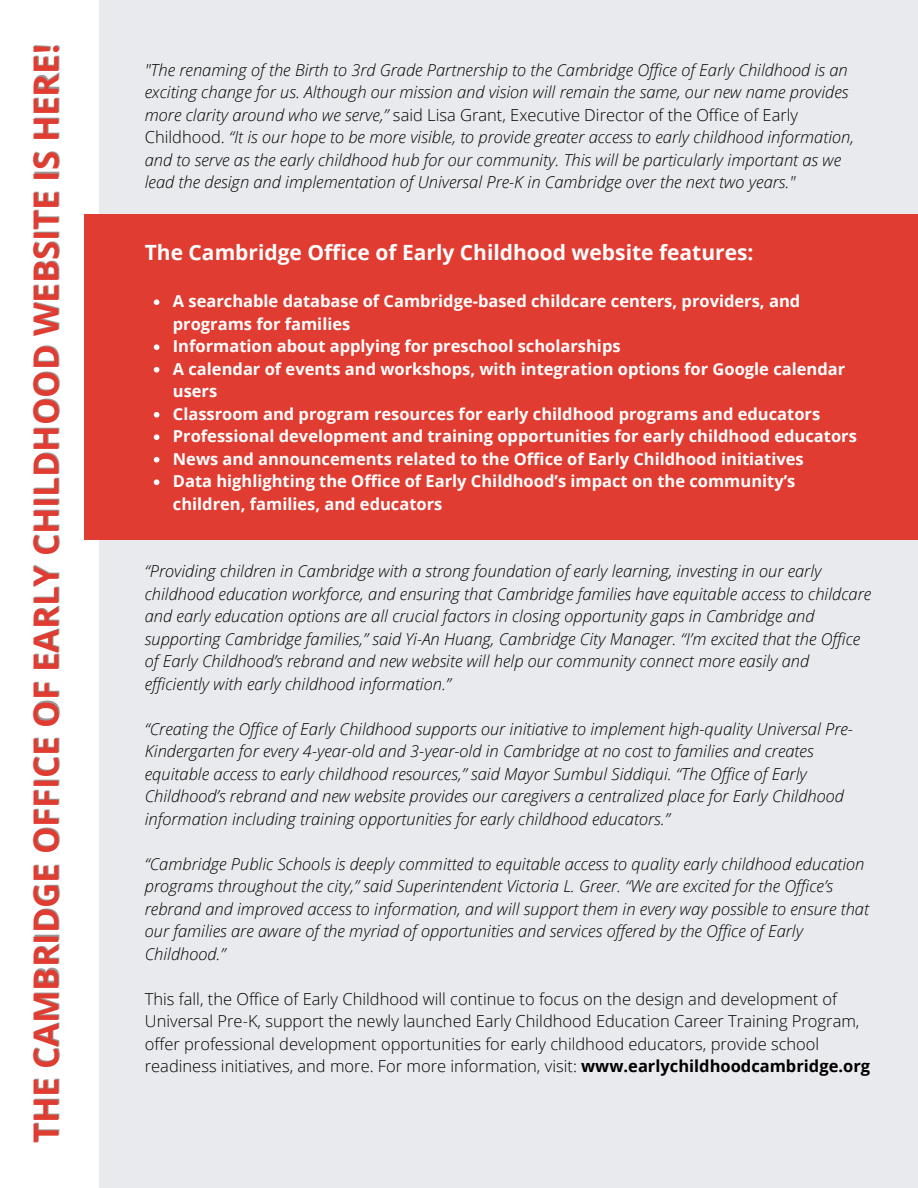
<style>
.page{position:relative;width:918px;height:1188px;background:#fff}
.page>*{position:absolute;margin:0;border:0;box-sizing:border-box;transform-origin:0 0}
.t1{font:700 34.5px "Open Sans";color:#e03c31}
.t2{font:700 21px "Open Sans";color:#fff}
.t3{font:italic 300 16.5px/22.5px "Open Sans";color:#000}
.t4{font:700 16.5px/22.5px "Open Sans";color:#fff}
.t5{font:300 16.5px/22.5px "Open Sans";color:#000}
.s1{font-style:normal}
.s2{font-weight:700}
</style>
<div class="page">
<div style="left:99px;top:0;width:819px;height:1188px;background:#e9eaed"></div>
<div style="left:84px;top:215px;width:834px;height:325px;background:#e03c31"></div>
<svg style="left:154px;top:299px;width:5px;height:6px"></svg>
<svg style="left:154px;top:344px;width:5px;height:6px"></svg>
<svg style="left:154px;top:367px;width:5px;height:6px"></svg>
<svg style="left:154px;top:412px;width:5px;height:6px"></svg>
<svg style="left:154px;top:434px;width:5px;height:6px"></svg>
<svg style="left:154px;top:457px;width:5px;height:6px"></svg>
<svg style="left:154px;top:479px;width:5px;height:6px"></svg>
<h1 class="t1" style="left:22px;top:1143px;width:1100px;rotate:-90deg">THE CAMBRIDGE OFFICE OF EARLY CHILDHOOD WEBSITE IS HERE!</h1>
<p class="t3" style="left:145px;top:58px;width:711px">"The renaming of the Birth to 3rd Grade Partnership to the Cambridge Office of Early Childhood is an exciting change for us. Although our mission and vision will remain the same, our new name provides more clarity around who we serve,” <span class="s1">said Lisa Grant, Executive Director of the Office of Early Childhood.</span> “It is our hope to be more visible, to provide greater access to early childhood information, and to serve as the early childhood hub for our community. This will be particularly important as we lead the design and implementation of Universal Pre-K in Cambridge over the next two years."</p>
<p class="t2" style="left:145px;top:238px;width:610px">The Cambridge Office of Early Childhood website features:</p>
<p class="t4" style="left:173px;top:290px;width:686px">A searchable database of Cambridge-based childcare centers, providers, and programs for families<br>Information about applying for preschool scholarships<br>A calendar of events and workshops, with integration options for Google calendar users<br>Classroom and program resources for early childhood programs and educators Professional development and training opportunities for early childhood educators News and announcements related to the Office of Early Childhood initiatives<br>Data highlighting the Office of Early Childhood’s impact on the community’s children, families, and educators</p>
<p class="t3" style="left:145px;top:560px;width:728px">“Providing children in Cambridge with a strong foundation of early learning, investing in our early childhood education workforce, and ensuring that Cambridge families have equitable access to childcare and early education options are all crucial factors in closing opportunity gaps in Cambridge and supporting Cambridge families,” said Yi-An Huang, Cambridge City Manager. “I’m excited that the Office of Early Childhood’s rebrand and new website will help our community connect more easily and efficiently with early childhood information.”</p>
<p class="t3" style="left:145px;top:717px;width:710px">“Creating the Office of Early Childhood supports our initiative to implement high-quality Universal Pre-Kindergarten for every 4-year-old and 3-year-old in Cambridge at no cost to families and creates equitable access to early childhood resources,” said Mayor Sumbul Siddiqui. “The Office of Early Childhood’s rebrand and new website provides our caregivers a centralized place for Early Childhood information including training opportunities for early childhood educators.”</p>
<p class="t3" style="left:145px;top:852px;width:726px">“Cambridge Public Schools is deeply committed to equitable access to quality early childhood education programs throughout the city,” said Superintendent Victoria L. Greer. “We are excited for the Office’s rebrand and improved access to information, and will support them in every way possible to ensure that our families are aware of the myriad of opportunities and services offered by the Office of Early Childhood.”</p>
<p class="t5" style="left:145px;top:987px;width:727px">This fall, the Office of Early Childhood will continue to focus on the design and development of Universal Pre-K, support the newly launched Early Childhood Education Career Training Program, offer professional development opportunities for early childhood educators, provide school readiness initiatives, and more. For more information, visit: <span class="s2">www.earlychildhoodcambridge.org</span></p>
</div>
